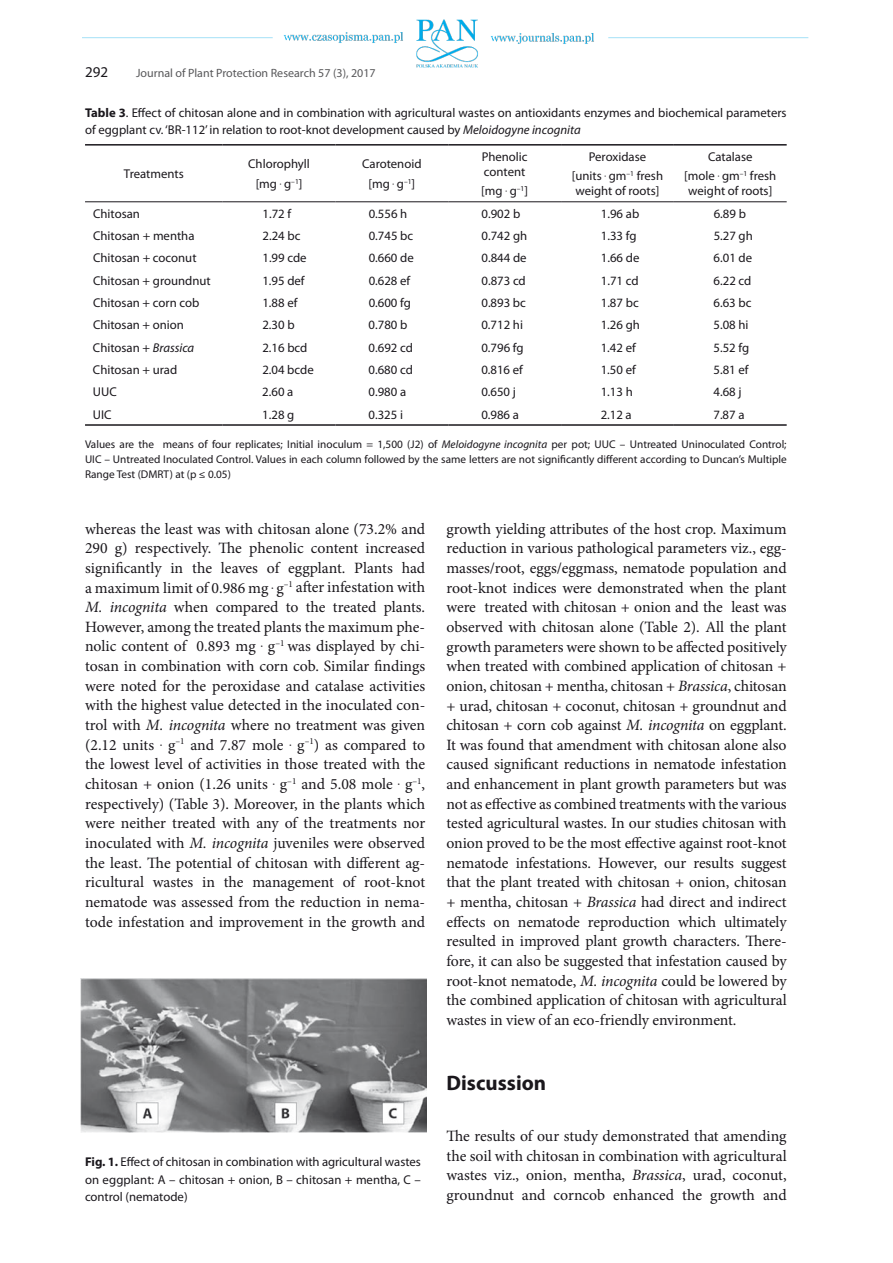
<style>
.page{position:relative;width:893px;height:1263px;background:#fff}
.page>*{position:absolute;margin:0;border:0;box-sizing:border-box;transform-origin:0 0}
.t1{font:700 21px "Myriad Pro";color:#1a171c}
.t2{font:15.75px/19.6px "Minion Pro";letter-spacing:-.005em;color:#1a171c;text-align:justify}
.t3{font:15px "Myriad Pro";color:#1a171c}
.t4{font:12.75px/19.6px "Myriad Pro";color:#1a171c;text-align:center}
.t5{font:12px "Myriad Pro";color:#58585a}
.t6{font:11.25px/15px "Myriad Pro";color:#1a171c;text-align:justify}
.s1{font-weight:700}
.s2{font-style:italic}
.s3{font-family:"Myriad Pro"}
</style>
<div class="page">
<img style="left:82px;top:19px;width:727px;height:49px">
<hr style="left:85px;top:144px;width:138px;height:2px;background:#1a171c">
<hr style="left:223px;top:144px;width:112px;height:2px;background:#1a171c">
<hr style="left:335px;top:144px;width:113px;height:2px;background:#1a171c">
<hr style="left:448px;top:144px;width:113px;height:2px;background:#1a171c">
<hr style="left:561px;top:144px;width:113px;height:2px;background:#1a171c">
<hr style="left:674px;top:144px;width:113px;height:2px;background:#1a171c">
<hr style="left:85px;top:424px;width:138px;height:2px;background:#1a171c">
<hr style="left:223px;top:424px;width:112px;height:2px;background:#1a171c">
<hr style="left:335px;top:424px;width:113px;height:2px;background:#1a171c">
<hr style="left:448px;top:424px;width:113px;height:2px;background:#1a171c">
<hr style="left:561px;top:424px;width:113px;height:2px;background:#1a171c">
<hr style="left:674px;top:424px;width:113px;height:2px;background:#1a171c">
<hr style="left:85px;top:201px;width:138px;height:1px;background:#1a171c">
<hr style="left:223px;top:201px;width:112px;height:1px;background:#1a171c">
<hr style="left:335px;top:201px;width:113px;height:1px;background:#1a171c">
<hr style="left:448px;top:201px;width:113px;height:1px;background:#1a171c">
<hr style="left:561px;top:201px;width:113px;height:1px;background:#1a171c">
<hr style="left:674px;top:201px;width:113px;height:1px;background:#1a171c">
<img style="left:81px;top:979px;width:345px;height:154px">
<p class="t3" style="left:85px;top:63px;width:25px">292</p>
<p class="t5" style="left:136px;top:66px;width:241px">Journal of Plant Protection Research 57 (3), 2017</p>
<p class="t4" style="left:85px;top:105px;width:703px;line-height:16.5px;text-align:left"><span class="s1">Table 3</span>. Effect of chitosan alone and in combination with agricultural wastes on antioxidants enzymes and biochemical parameters of eggplant cv. ‘BR-112’ in relation to root-knot development caused by <span class="s2">Meloidogyne incognita</span></p>
<p class="t4" style="left:124px;top:164px;width:61px">Treatments</p>
<p class="t4" style="left:248px;top:154px;width:63px">Chlorophyll [mg . g<sup>–1</sup>]</p>
<p class="t4" style="left:362px;top:154px;width:61px">Carotenoid [mg . g<sup>–1</sup>]</p>
<p class="t4" style="left:482px;top:149px;width:47px;line-height:15px;text-align:left">Phenolic content</p>
<p class="t4" style="left:684px;top:146px;width:93px">Catalase<br>[mole . gm<sup>–1</sup> fresh</p>
<p class="t4" style="left:688px;top:181px;width:86px">weight of roots]</p>
<p class="t4" style="left:572px;top:146px;width:93px">Peroxidase<br>[units . gm<sup>–1</sup> fresh</p>
<p class="t4" style="left:575px;top:181px;width:86px">weight of roots]</p>
<p class="t4" style="left:481px;top:181px;width:48px">[mg . g<sup>–1</sup>]</p>
<p class="t4" style="left:93px;top:203px;width:48px">Chitosan</p>
<p class="t4" style="left:262px;top:203px;width:30px">1.72 f</p>
<p class="t4" style="left:369px;top:203px;width:40px">0.556 h</p>
<p class="t4" style="left:482px;top:203px;width:40px">0.902 b</p>
<p class="t4" style="left:601px;top:203px;width:40px">1.96 ab</p>
<p class="t4" style="left:714px;top:203px;width:34px">6.89 b</p>
<p class="t4" style="left:93px;top:226px;width:103px">Chitosan + mentha</p>
<p class="t4" style="left:262px;top:226px;width:39px">2.24 bc</p>
<p class="t4" style="left:369px;top:226px;width:46px">0.745 bc</p>
<p class="t4" style="left:482px;top:226px;width:47px">0.742 gh</p>
<p class="t4" style="left:601px;top:226px;width:37px">1.33 fg</p>
<p class="t4" style="left:714px;top:226px;width:41px">5.27 gh</p>
<p class="t4" style="left:93px;top:248px;width:105px">Chitosan + coconut</p>
<p class="t4" style="left:262px;top:248px;width:46px">1.99 cde</p>
<p class="t4" style="left:369px;top:248px;width:47px">0.660 de</p>
<p class="t4" style="left:481px;top:248px;width:47px">0.844 de</p>
<p class="t4" style="left:601px;top:248px;width:40px">1.66 de</p>
<p class="t4" style="left:714px;top:248px;width:40px">6.01 de</p>
<p class="t4" style="left:93px;top:270px;width:119px">Chitosan + groundnut</p>
<p class="t4" style="left:262px;top:270px;width:44px">1.95 def</p>
<p class="t4" style="left:369px;top:270px;width:43px">0.628 ef</p>
<p class="t4" style="left:481px;top:270px;width:46px">0.873 cd</p>
<p class="t4" style="left:601px;top:270px;width:39px">1.71 cd</p>
<p class="t4" style="left:714px;top:270px;width:39px">6.22 cd</p>
<p class="t4" style="left:93px;top:293px;width:108px">Chitosan + corn cob</p>
<p class="t4" style="left:262px;top:293px;width:37px">1.88 ef</p>
<p class="t4" style="left:369px;top:293px;width:44px">0.600 fg</p>
<p class="t4" style="left:481px;top:293px;width:46px">0.893 bc</p>
<p class="t4" style="left:601px;top:293px;width:39px">1.87 bc</p>
<p class="t4" style="left:714px;top:293px;width:39px">6.63 bc</p>
<p class="t4" style="left:93px;top:315px;width:93px">Chitosan + onion</p>
<p class="t4" style="left:262px;top:315px;width:34px">2.30 b</p>
<p class="t4" style="left:369px;top:315px;width:40px">0.780 b</p>
<p class="t4" style="left:481px;top:315px;width:43px">0.712 hi</p>
<p class="t4" style="left:601px;top:315px;width:41px">1.26 gh</p>
<p class="t4" style="left:714px;top:315px;width:37px">5.08 hi</p>
<p class="t4" style="left:93px;top:337px;width:103px">Chitosan + <span class="s2">Brassica</span></p>
<p class="t4" style="left:262px;top:337px;width:47px">2.16 bcd</p>
<p class="t4" style="left:369px;top:337px;width:46px">0.692 cd</p>
<p class="t4" style="left:481px;top:337px;width:44px">0.796 fg</p>
<p class="t4" style="left:601px;top:337px;width:37px">1.42 ef</p>
<p class="t4" style="left:713px;top:337px;width:37px">5.52 fg</p>
<p class="t4" style="left:93px;top:360px;width:86px">Chitosan + urad</p>
<p class="t4" style="left:262px;top:360px;width:53px">2.04 bcde</p>
<p class="t4" style="left:369px;top:360px;width:46px">0.680 cd</p>
<p class="t4" style="left:481px;top:360px;width:43px">0.816 ef</p>
<p class="t4" style="left:601px;top:360px;width:37px">1.50 ef</p>
<p class="t4" style="left:713px;top:360px;width:37px">5.81 ef</p>
<p class="t4" style="left:93px;top:382px;width:25px">UUC</p>
<p class="t4" style="left:262px;top:382px;width:33px">2.60 a</p>
<p class="t4" style="left:369px;top:382px;width:39px">0.980 a</p>
<p class="t4" style="left:481px;top:382px;width:36px">0.650 j</p>
<p class="t4" style="left:601px;top:382px;width:34px">1.13 h</p>
<p class="t4" style="left:713px;top:382px;width:30px">4.68 j</p>
<p class="t4" style="left:93px;top:404px;width:20px">UIC</p>
<p class="t4" style="left:262px;top:404px;width:34px">1.28 g</p>
<p class="t4" style="left:369px;top:404px;width:36px">0.325 i</p>
<p class="t4" style="left:481px;top:404px;width:39px">0.986 a</p>
<p class="t4" style="left:601px;top:404px;width:33px">2.12 a</p>
<p class="t4" style="left:713px;top:404px;width:33px">7.87 a</p>
<p class="t6" style="left:85px;top:436px;width:703px">Values are the means of four replicates; Initial inoculum = 1,500 (J2) of <span class="s2">Meloidogyne incognita</span> per pot; UUC – Untreated Uninoculated Control; UIC – Untreated Inoculated Control. Values in each column followed by the same letters are not significantly different according to Duncan’s Multiple Range Test (DMRT) at (p ≤ 0.05)</p>
<p class="t2" style="left:85px;top:519px;width:342px">whereas the least was with chitosan alone (73.2% and 290 g) respectively. The phenolic content increased significantly in the leaves of eggplant. Plants had a maximum limit of 0.986 mg <span class="s3">.</span> g<sup>–1</sup> after infestation with <span class="s2">M. incognita</span> when compared to the treated plants.<br>However, among the treated plants the maximum phe&shy;nolic content of 0.893 mg <span class="s3">.</span> g<sup>–1</sup> was displayed by chi&shy;tosan in combination with corn cob. Similar findings were noted for the peroxidase and catalase activities with the highest value detected in the inoculated con&shy;trol with <span class="s2">M. incognita</span> where no treatment was given (2.12 units <span class="s3">.</span> g<sup>–1</sup> and 7.87 mole <span class="s3">.</span> g<sup>–1</sup>) as compared to the lowest level of activities in those treated with the chitosan + onion (1.26 units <span class="s3">.</span> g<sup>–1</sup> and 5.08 mole <span class="s3">.</span> g<sup>–1</sup>, respectively) (Table 3). Moreover, in the plants which were neither treated with any of the treatments nor inoculated with <span class="s2">M. incognita</span> juveniles were observed the least. The potential of chitosan with different ag&shy;ricultural wastes in the management of root-knot nematode was assessed from the reduction in nema&shy;tode infestation and improvement in the growth and</p>
<p class="t2" style="left:446px;top:519px;width:342px">growth yielding attributes of the host crop. Maximum reduction in various pathological parameters viz., egg&shy;masses/root, eggs/eggmass, nematode population and root-knot indices were demonstrated when the plant were treated with chitosan + onion and the least was observed with chitosan alone (Table 2). All the plant growth parameters were shown to be affected positively when treated with combined application of chitosan + onion, chitosan + mentha, chitosan + <span class="s2">Brassica</span>, chitosan + urad, chitosan + coconut, chitosan + groundnut and chitosan + corn cob against <span class="s2">M. incognita</span> on eggplant.<br>It was found that amendment with chitosan alone also caused significant reductions in nematode infestation and enhancement in plant growth parameters but was not as effective as combined treatments with the various tested agricultural wastes. In our studies chitosan with onion proved to be the most effective against root-knot nematode infestations. However, our results suggest that the plant treated with chitosan + onion, chitosan + mentha, chitosan + <span class="s2">Brassica</span> had direct and indirect effects on nematode reproduction which ultimately resulted in improved plant growth characters. There&shy;fore, it can also be suggested that infestation caused by root-knot nematode, <span class="s2">M. incognita</span> could be lowered by the combined application of chitosan with agricultural wastes in view of an eco-friendly environment.</p>
<p class="t4" style="left:85px;top:1153px;width:337px;line-height:17.2px;text-align:justify"><span class="s1">Fig. 1.</span> Effect of chitosan in combination with agricultural wastes on eggplant: A – chitosan + onion, B – chitosan + mentha, C – control (nematode)</p>
<h1 class="t1" style="left:446px;top:1069px;width:101px">Discussion</h1>
<p class="t2" style="left:446px;top:1126px;width:342px">The results of our study demonstrated that amending the soil with chitosan in combination with agricultural wastes viz., onion, mentha, <span class="s2">Brassica</span>, urad, coconut, groundnut and corncob enhanced the growth and</p>
</div>
